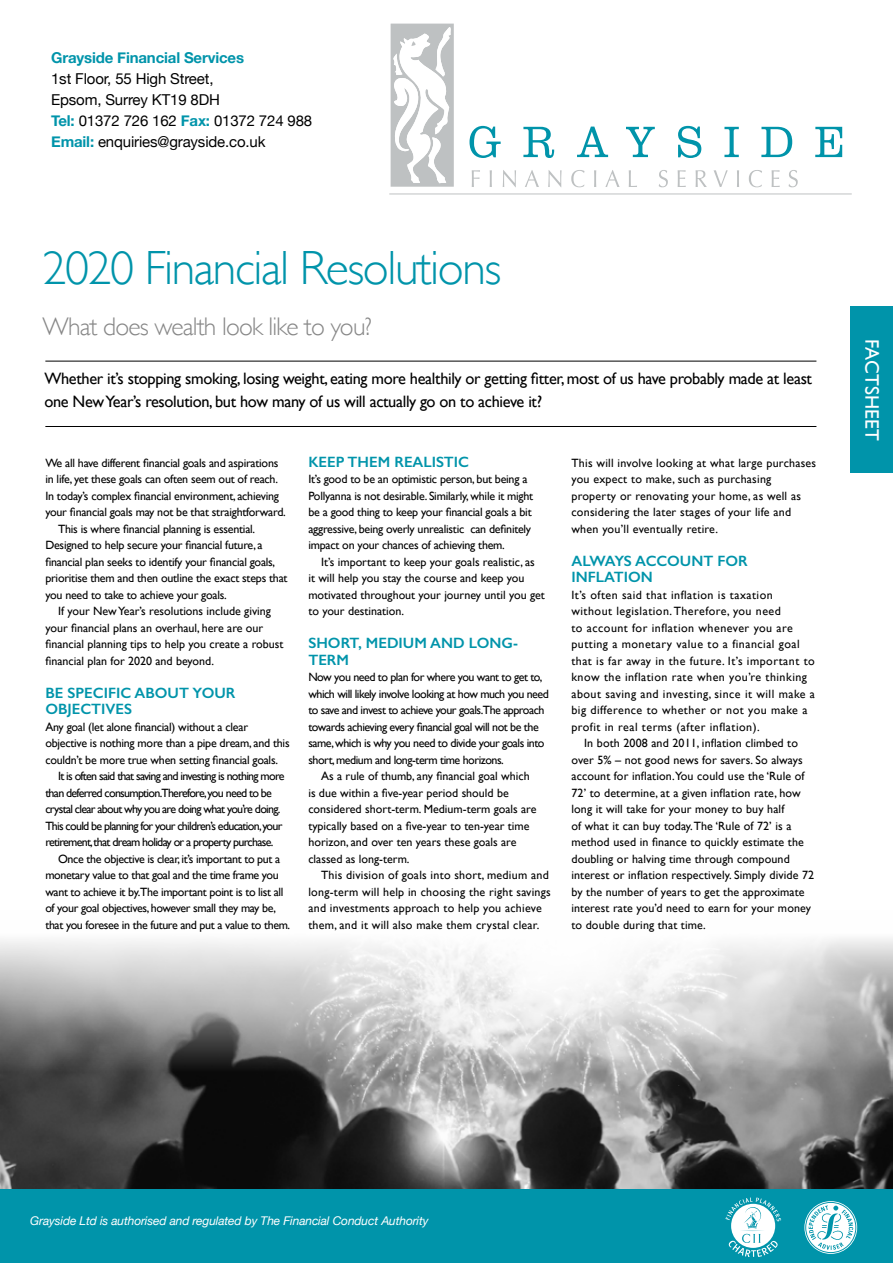
<style>
.page{position:relative;width:893px;height:1263px;background:#fff}
.page>*{position:absolute;margin:0;border:0;box-sizing:border-box;transform-origin:0 0}
.t1{font:300 48px "Gill Sans";letter-spacing:-.03em;color:#0094aa}
.t2{font:300 25.5px "Gill Sans";letter-spacing:-.03em;color:#878787}
.t3{font:19.5px "Gill Sans";letter-spacing:.01em;color:#fff}
.t4{font:16.5px/22.5px "Gill Sans";letter-spacing:-.02em;color:#000}
.t5{font:15px/21px "Helvetica Neue";letter-spacing:-.01em;color:#000}
.t6{font:600 15px/16.5px "Gill Sans";color:#0094aa}
.t7{font:700 15px "Helvetica Neue";letter-spacing:-.01em;color:#0094aa}
.t8{font:12px/16.5px "Gill Sans";letter-spacing:-.01em;color:#000}
.t9{font:12px/16.5px "Gill Sans";letter-spacing:.01em;color:#000}
.t10{font:12px/16.5px "Gill Sans";letter-spacing:.02em;color:#000}
.t11{font:12px/16.5px "Gill Sans";letter-spacing:.04em;color:#000}
.t12{font:12px "Gill Sans";letter-spacing:-.04em;color:#000}
.t13{font:12px "Gill Sans";letter-spacing:-.06em;color:#000}
.t14{font:12px "Gill Sans";letter-spacing:-.03em;color:#000}
.t15{font:italic 12px "Helvetica Neue";letter-spacing:-.01em;color:#fff}
.s1{font-weight:700;color:#0094aa}
</style>
<div class="page">
<hr style="left:45px;top:426px;width:771px;height:1px;background:#000">
<hr style="left:45px;top:361px;width:771px;height:1px;background:#000">
<img style="left:0;top:938px;width:893px;height:252px">
<div style="left:851px;top:307px;width:42px;height:166px;background:#0094aa"></div>
<div style="left:0;top:1190px;width:893px;height:73px;background:#0094aa"></div>
<svg style="left:469px;top:126px;width:32px;height:32px"></svg>
<svg style="left:523px;top:127px;width:31px;height:31px"></svg>
<svg style="left:577px;top:127px;width:31px;height:30px"></svg>
<svg style="left:626px;top:127px;width:29px;height:30px"></svg>
<svg style="left:678px;top:126px;width:23px;height:32px"></svg>
<svg style="left:724px;top:127px;width:15px;height:30px"></svg>
<svg style="left:761px;top:127px;width:31px;height:30px"></svg>
<svg style="left:815px;top:127px;width:27px;height:30px"></svg>
<svg style="left:472px;top:170px;width:8px;height:17px"></svg>
<svg style="left:490px;top:170px;width:2px;height:17px"></svg>
<svg style="left:503px;top:170px;width:13px;height:17px"></svg>
<svg style="left:525px;top:170px;width:14px;height:17px"></svg>
<svg style="left:548px;top:170px;width:14px;height:17px"></svg>
<svg style="left:571px;top:170px;width:14px;height:17px"></svg>
<svg style="left:594px;top:170px;width:2px;height:17px"></svg>
<svg style="left:605px;top:170px;width:15px;height:17px"></svg>
<svg style="left:629px;top:170px;width:8px;height:17px"></svg>
<svg style="left:659px;top:170px;width:9px;height:17px"></svg>
<svg style="left:678px;top:170px;width:8px;height:17px"></svg>
<svg style="left:696px;top:170px;width:11px;height:17px"></svg>
<svg style="left:714px;top:170px;width:14px;height:17px"></svg>
<svg style="left:737px;top:170px;width:2px;height:17px"></svg>
<svg style="left:749px;top:170px;width:13px;height:17px"></svg>
<svg style="left:772px;top:170px;width:8px;height:17px"></svg>
<svg style="left:788px;top:170px;width:10px;height:17px"></svg>
<hr style="left:389px;top:193px;width:463px;height:1px;background:#bec1c2">
<svg style="left:391px;top:24px;width:63px;height:163px"></svg>
<svg style="left:804px;top:1201px;width:53px;height:53px"></svg>
<svg style="left:725px;top:1197px;width:56px;height:60px"></svg>
<p class="t7" style="left:51px;top:48px;width:195px">Grayside Financial Services</p>
<p class="t5" style="left:51px;top:68px;width:263px">1st Floor, 55 High Street,<br>Epsom, Surrey KT19 8DH<br><span class="s1">Tel:</span> 01372 726 162 <span class="s1">Fax:</span> 01372 724 988<br><span class="s1">Email:</span> enquiries@grayside.co.uk</p>
<h1 class="t1" style="left:43px;top:241px;width:460px">2020 Financial Resolutions</h1>
<h2 class="t2" style="left:43px;top:313px;width:331px">What does wealth look like to you?</h2>
<h3 class="t4" style="left:44px;top:368px;width:769px">Whether it’s stopping smoking, losing weight, eating more healthily or getting fitter, most of us have probably made at least one New Year’s resolution, but how many of us will actually go on to achieve it?</h3>
<p class="t8" style="left:45px;top:454px;width:234px">We all have different financial goals and aspirations</p>
<p class="t8" style="left:45px;top:471px;width:234px">in life, yet these goals can often seem out of reach.</p>
<p class="t8" style="left:45px;top:487px;width:235px">In today’s complex financial environment, achieving</p>
<p class="t8" style="left:45px;top:504px;width:242px">your financial goals may not be that straightforward.</p>
<p class="t8" style="left:58px;top:520px;width:199px">This is where financial planning is essential.</p>
<p class="t8" style="left:45px;top:537px;width:219px">Designed to help secure your financial future, a</p>
<p class="t8" style="left:45px;top:553px;width:231px">financial plan seeks to identify your financial goals,</p>
<p class="t8" style="left:45px;top:570px;width:244px">prioritise them and then outline the exact steps that</p>
<p class="t8" style="left:45px;top:586px;width:183px">you need to take to achieve your goals.</p>
<p class="t8" style="left:58px;top:603px;width:214px">If your New Year’s resolutions include giving</p>
<p class="t8" style="left:45px;top:619px;width:219px">your financial plans an overhaul, here are our</p>
<p class="t8" style="left:45px;top:636px;width:240px">financial planning tips to help you create a robust</p>
<p class="t8" style="left:45px;top:652px;width:170px">financial plan for 2020 and beyond.</p>
<p class="t6" style="left:45px;top:684px;width:192px">BE SPECIFIC ABOUT YOUR<br>OBJECTIVES</p>
<p class="t8" style="left:45px;top:718px;width:204px">Any goal (let alone financial) without a clear</p>
<p class="t8" style="left:45px;top:735px;width:246px">objective is nothing more than a pipe dream, and this</p>
<p class="t8" style="left:45px;top:751px;width:234px">couldn’t be more true when setting financial goals.</p>
<p class="t13" style="left:58px;top:769px;width:228px">It is often said that saving and investing is nothing more</p>
<p class="t13" style="left:45px;top:785px;width:228px">than deferred consumption.Therefore,you need to be</p>
<p class="t13" style="left:45px;top:802px;width:237px">crystal clear about why you are doing what you’re doing.</p>
<p class="t13" style="left:45px;top:818px;width:239px">This could be planning for your children’s education,your</p>
<p class="t13" style="left:45px;top:835px;width:230px">retirement,that dream holiday or a property purchase.</p>
<p class="t14" style="left:58px;top:851px;width:224px">Once the objective is clear, it’s important to put a</p>
<p class="t14" style="left:45px;top:868px;width:235px">monetary value to that goal and the time frame you</p>
<p class="t14" style="left:45px;top:884px;width:239px">want to achieve it by.The important point is to list all</p>
<p class="t14" style="left:45px;top:901px;width:232px">of your goal objectives, however small they may be,</p>
<p class="t14" style="left:45px;top:917px;width:246px">that you foresee in the future and put a value to them.</p>
<p class="t6" style="left:308px;top:453px;width:162px">KEEP THEM REALISTIC</p>
<p class="t8" style="left:308px;top:471px;width:226px">It’s good to be an optimistic person, but being a Pollyanna is not desirable. Similarly, while it might be a good thing to keep your financial goals a bit aggressive, being overly unrealistic can definitely impact on your chances of achieving them.</p>
<p class="t8" style="left:308px;top:553px;width:238px;text-indent:13px">It’s important to keep your goals realistic, as<br>it will help you stay the course and keep you motivated throughout your journey until you get to your destination.</p>
<p class="t6" style="left:308px;top:635px;width:211px">SHORT, MEDIUM AND LONG-<br>TERM</p>
<p class="t12" style="left:308px;top:670px;width:235px">Now you need to plan for where you want to get to,</p>
<p class="t12" style="left:308px;top:686px;width:242px">which will likely involve looking at how much you need</p>
<p class="t12" style="left:308px;top:703px;width:238px">to save and invest to achieve your goals.The approach</p>
<p class="t12" style="left:308px;top:719px;width:232px">towards achieving every financial goal will not be the</p>
<p class="t12" style="left:308px;top:736px;width:238px">same, which is why you need to divide your goals into</p>
<p class="t12" style="left:308px;top:752px;width:197px">short, medium and long-term time horizons.</p>
<p class="t8" style="left:321px;top:768px;width:210px">As a rule of thumb, any financial goal which</p>
<p class="t8" style="left:308px;top:784px;width:202px">is due within a five-year period should be</p>
<p class="t8" style="left:308px;top:801px;width:230px">considered short-term. Medium-term goals are</p>
<p class="t8" style="left:308px;top:817px;width:223px">typically based on a five-year to ten-year time</p>
<p class="t8" style="left:308px;top:834px;width:210px">horizon, and over ten years these goals are</p>
<p class="t8" style="left:308px;top:850px;width:103px">classed as long-term.</p>
<p class="t10" style="left:321px;top:867px;width:229px">This division of goals into short, medium and</p>
<p class="t10" style="left:308px;top:883px;width:244px">long-term will help in choosing the right savings</p>
<p class="t10" style="left:308px;top:900px;width:235px">and investments approach to help you achieve</p>
<p class="t10" style="left:308px;top:916px;width:232px">them, and it will also make them crystal clear.</p>
<p class="t10" style="left:571px;top:454px;width:246px">This will involve looking at what large purchases you expect to make, such as purchasing property or renovating your home, as well as considering the later stages of your life and when you’ll eventually retire.</p>
<p class="t6" style="left:571px;top:552px;width:178px">ALWAYS ACCOUNT FOR<br>INFLATION</p>
<p class="t11" style="left:571px;top:586px;width:245px">It’s often said that inflation is taxation without legislation. Therefore, you need<br>to account for inflation whenever you are putting a monetary value to a financial goal that is far away in the future. It’s important to know the inflation rate when you’re thinking about saving and investing, since it will make a big difference to whether or not you make a profit in real terms (after inflation).</p>
<p class="t9" style="left:571px;top:735px;width:244px;text-indent:13px">In both 2008 and 2011, inflation climbed to over 5% – not good news for savers. So always account for inflation.You could use the ‘Rule of 72’ to determine, at a given inflation rate, how long it will take for your money to buy half<br>of what it can buy today. The ‘Rule of 72’ is a method used in finance to quickly estimate the doubling or halving time through compound interest or inflation respectively. Simply divide 72 by the number of years to get the approximate interest rate you’d need to earn for your money to double during that time.</p>
<h3 class="t3" style="left:883px;top:339px;width:104px;rotate:90deg">FACTSHEET</h3>
<p class="t15" style="left:30px;top:1213px;width:400px">Grayside Ltd is authorised and regulated by The Financial Conduct Authority</p>
</div>
